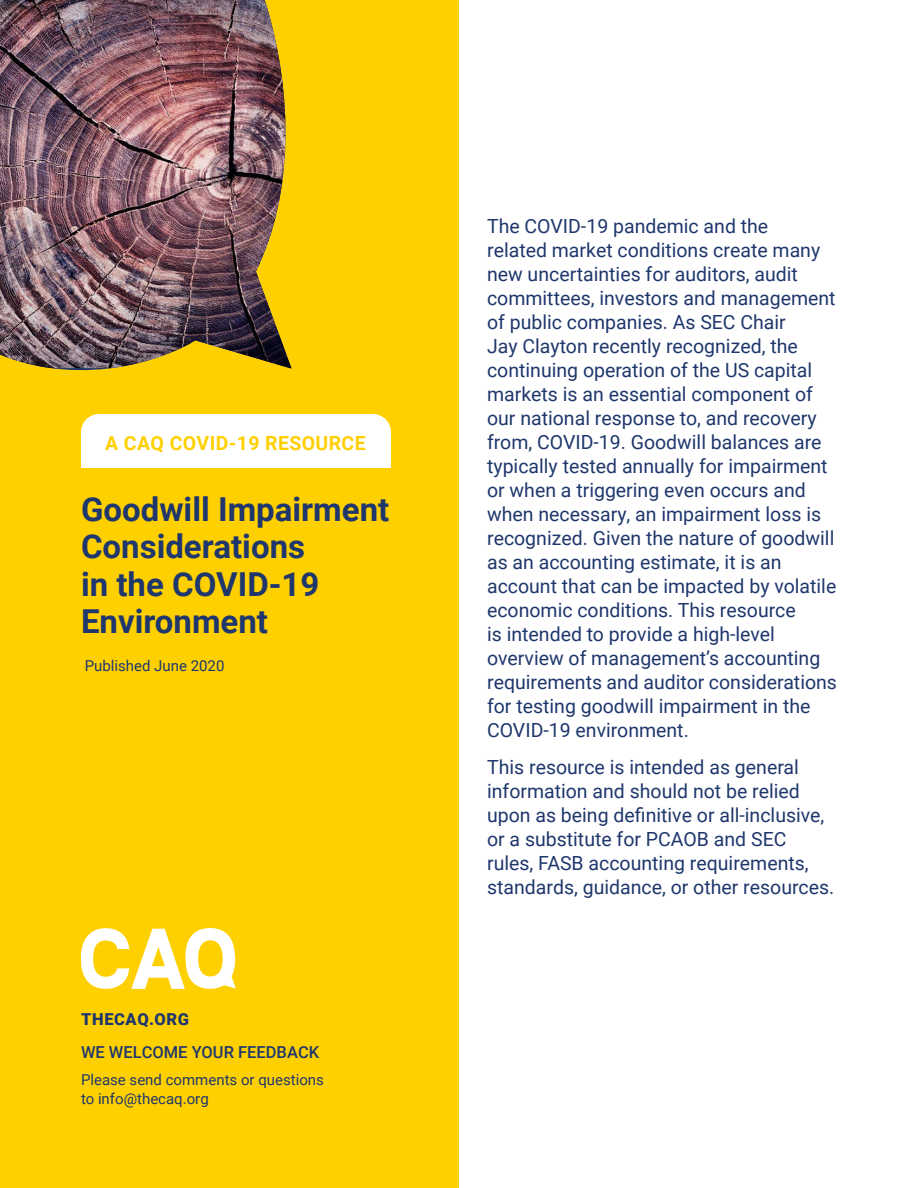
<style>
.page{position:relative;width:918px;height:1188px;background:#fff}
.page>*{position:absolute;margin:0;border:0;box-sizing:border-box;transform-origin:0 0}
.COVER_-_Title_1{font:700 33px/37.5px "Roboto";color:#1f376c}
.ABOUT_-_Body{font:19.5px/24px "Roboto";color:#1f376c}
.t1{font:700 19.5px "Roboto";letter-spacing:.02em;color:#ffd000}
.COVER_-_Back_Line_2{font:500 16.5px "Roboto";color:#1f376c}
.COVER_-_Back_Line_1{font:900 16.5px "Roboto";letter-spacing:.035em;color:#1f376c}
.COVER_-_Back_Line_3{font:15px/19.5px "Roboto";color:#1f376c}
.COVER_-_Publish_Date{font:15px "Roboto";color:#1f376c}
</style>
<div class="page">
<div style="left:0;top:0;width:459px;height:1188px;background:#ffd000"></div>
<svg style="left:81px;top:928px;width:155px;height:61px"></svg>
<img style="left:0;top:0;width:292px;height:368px">
<div style="left:81px;top:414px;width:310px;height:54px;background:#fff"></div>
<p class="t1" style="left:105px;top:429px;width:262px">A CAQ COVID-19 RESOURCE</p>
<p class="COVER_-_Title_1" style="left:81px;top:489px;width:310px">Goodwill Impairment<br>Considerations<br>in the COVID-19<br>Environment</p>
<p class="COVER_-_Publish_Date" style="left:85px;top:655px;width:141px">Published June 2020</p>
<p class="COVER_-_Back_Line_1" style="left:81px;top:1008px;width:109px">THECAQ.ORG</p>
<p class="COVER_-_Back_Line_2" style="left:81px;top:1041px;width:240px">WE WELCOME YOUR FEEDBACK</p>
<p class="COVER_-_Back_Line_3" style="left:81px;top:1069px;width:244px">Please send comments or questions to info@thecaq.org</p>
<p class="ABOUT_-_Body" style="left:487px;top:213px;width:351px">The COVID-19 pandemic and the<br>related market conditions create many new uncertainties for auditors, audit committees, investors and management of public companies. As SEC Chair<br>Jay Clayton recently recognized, the continuing operation of the US capital markets is an essential component of our national response to, and recovery from, COVID-19. Goodwill balances are typically tested annually for impairment or when a triggering even occurs and when necessary, an impairment loss is recognized. Given the nature of goodwill as an accounting estimate, it is an account that can be impacted by volatile economic conditions. This resource<br>is intended to provide a high-level overview of management’s accounting requirements and auditor considerations for testing goodwill impairment in the COVID-19 environment.</p>
<p class="ABOUT_-_Body" style="left:487px;top:755px;width:349px">This resource is intended as general information and should not be relied upon as being definitive or all-inclusive, or a substitute for PCAOB and SEC rules, FASB accounting requirements, standards, guidance, or other resources.</p>
</div>
